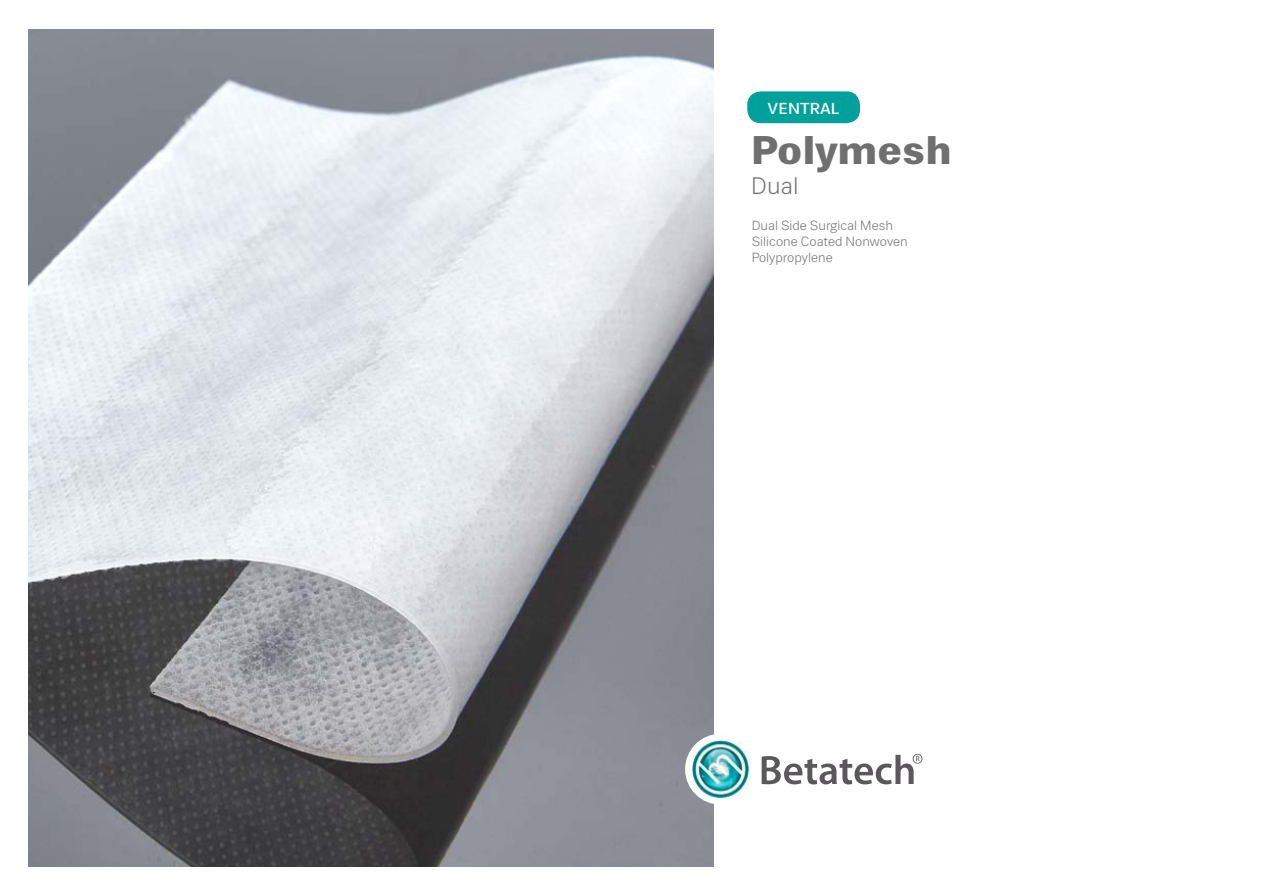
<style>
.page{position:relative;width:1263px;height:893px;background:#fff}
.page>*{position:absolute;margin:0;border:0;box-sizing:border-box;transform-origin:0 0}
.t1{font:40.8px "Caravel Regular 3";color:#706f6f}
.t2{font:24.45px "Caravel Regular 4";color:#706f6f}
.t3{font:500 16.35px "Caravel";color:#fff}
.t4{font:13.65px/16.4px "Caravel Regular 4";color:#706f6f}
</style>
<div class="page">
<img style="left:28px;top:29px;width:685px;height:837px">
<div style="left:747px;top:91px;width:113px;height:32px;background:#00a19a;border-radius:14px"></div>
<svg style="left:762px;top:754px;width:160px;height:30px"></svg>
<img style="left:685px;top:734px;width:71px;height:71px;border-radius:35px">
<p class="t3" style="left:768px;top:99px;width:73px">VENTRAL</p>
<h1 class="t1" style="left:751px;top:126px;width:202px">Polymesh</h1>
<h2 class="t2" style="left:751px;top:173px;width:49px">Dual</h2>
<p class="t4" style="left:752px;top:217px;width:158px">Dual Side Surgical Mesh<br>Silicone Coated Nonwoven<br>Polypropylene</p>
</div>
